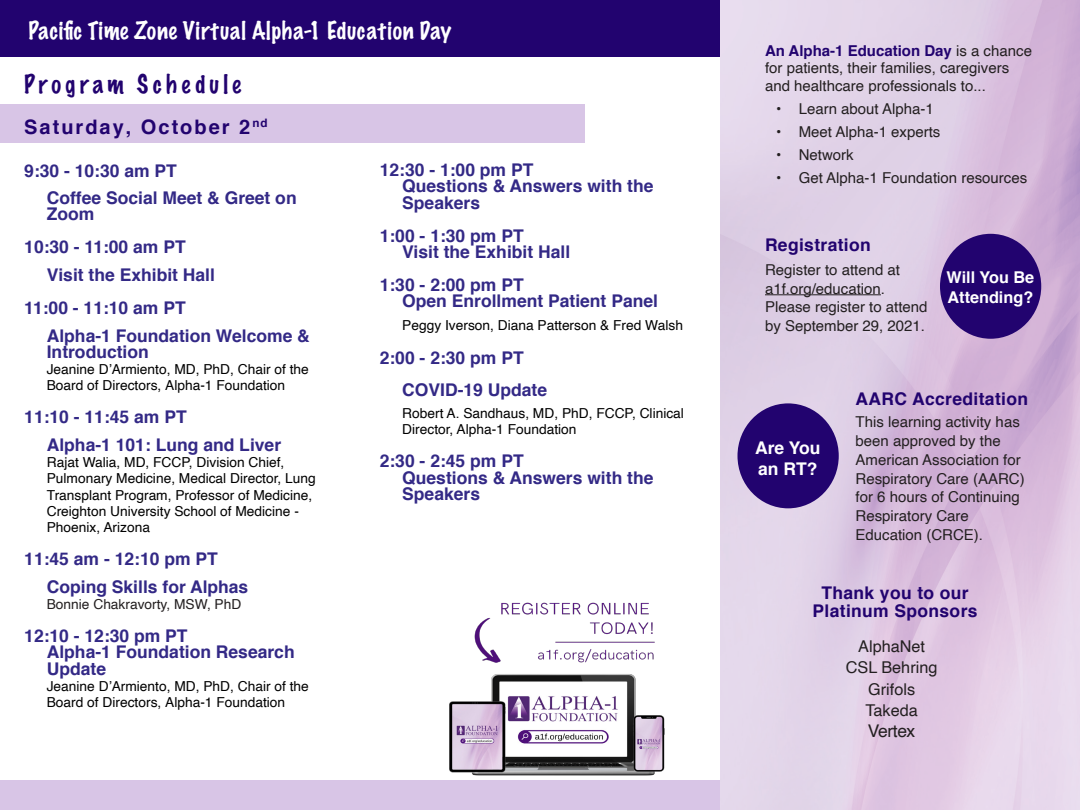
<style>
.page{position:relative;width:1080px;height:810px;background:#fff}
.page>*{position:absolute;margin:0;border:0;box-sizing:border-box;transform-origin:0 0}
.t1{font:100 23.38px "Marker Felt";letter-spacing:.18em;color:#22036f}
.t2{font:100 22.5px "Marker Felt";letter-spacing:.03em;color:#fff}
.Paragraph_Style_1{font:700 20px "Helvetica";letter-spacing:.1em;color:#22036f}
.Paragraph_Style_1-2{font:700 17.5px/16.2px "Helvetica";color:#332986}
.t3{font:700 17.5px/17.5px "Helvetica";letter-spacing:.02em;color:#22036f;text-align:center}
.t4{font:700 17.5px "Helvetica";color:#fff}
.t5{font:17.5px "Helvetica";letter-spacing:-.025em;color:#231f20}
.t6{font:16.25px "Helvetica";color:#231f20}
.t7{font:700 16.25px/19.5px "Helvetica";color:#fff}
.t8{font:15px/18.8px "Helvetica";color:#231f20}
.Paragraph_Style_1-3{font:13.75px/16.2px "Helvetica";color:#000}
.Paragraph_Style_1-4{font:13.75px "Helvetica";color:#231f20}
.s1{font-weight:700;color:#22036f}
</style>
<div class="page">
<div style="left:0;top:104px;width:585px;height:39px;background:#d8c5e6"></div>
<img style="left:720px;top:0;width:360px;height:810px">
<hr style="left:765px;top:294px;width:116px;height:1px;background:#231f20">
<div style="left:940px;top:234px;width:101px;height:105px;background:#22036f;border-radius:50%"></div>
<div style="left:738px;top:403px;width:101px;height:105px;background:#22036f;border-radius:50%"></div>
<div style="left:0;top:0;width:720px;height:57px;background:#22036f"></div>
<div style="left:360px;top:781px;width:360px;height:29px;background:#d8c5e6"></div>
<div style="left:0;top:781px;width:360px;height:29px;background:#d8c5e6"></div>
<img style="left:449px;top:602px;width:216px;height:174px">
<p class="t2" style="left:28px;top:12px;width:425px">Pacific Time Zone Virtual Alpha-1 Education Day</p>
<p class="t1" style="left:24px;top:66px;width:218px">Program Schedule</p>
<p class="Paragraph_Style_1" style="left:24px;top:111px;width:245px">Saturday, October 2<sup>nd</sup></p>
<p class="Paragraph_Style_1-2" style="left:24px;top:162px;width:154px">9:30 - 10:30 am PT</p>
<p class="Paragraph_Style_1-2" style="left:47px;top:190px;width:251px">Coffee Social Meet &amp; Greet on<br>Zoom</p>
<p class="Paragraph_Style_1-2" style="left:24px;top:239px;width:163px">10:30 - 11:00 am PT</p>
<p class="Paragraph_Style_1-2" style="left:47px;top:267px;width:170px">Visit the Exhibit Hall</p>
<p class="Paragraph_Style_1-2" style="left:24px;top:300px;width:163px">11:00 - 11:10 am PT</p>
<p class="Paragraph_Style_1-2" style="left:47px;top:327px;width:265px">Alpha-1 Foundation Welcome &amp;<br>Introduction</p>
<p class="Paragraph_Style_1-3" style="left:47px;top:361px;width:264px">Jeanine D’Armiento, MD, PhD, Chair of the<br>Board of Directors, Alpha-1 Foundation</p>
<p class="Paragraph_Style_1-2" style="left:24px;top:409px;width:164px">11:10 - 11:45 am PT</p>
<p class="Paragraph_Style_1-2" style="left:47px;top:437px;width:236px">Alpha-1 101: Lung and Liver</p>
<p class="Paragraph_Style_1-3" style="left:47px;top:455px;width:271px">Rajat Walia, MD, FCCP, Division Chief, Pulmonary Medicine, Medical Director, Lung Transplant Program, Professor of Medicine, Creighton University School of Medicine - Phoenix, Arizona</p>
<p class="Paragraph_Style_1-2" style="left:24px;top:551px;width:195px">11:45 am - 12:10 pm PT</p>
<p class="Paragraph_Style_1-2" style="left:47px;top:579px;width:203px">Coping Skills for Alphas</p>
<p class="Paragraph_Style_1-4" style="left:47px;top:594px;width:196px">Bonnie Chakravorty, MSW, PhD</p>
<p class="Paragraph_Style_1-2" style="left:47px;top:628px;width:249px;text-indent:-22px">12:10 - 12:30 pm PT<br>Alpha-1 Foundation Research<br>Update</p>
<p class="Paragraph_Style_1-3" style="left:47px;top:678px;width:264px">Jeanine D’Armiento, MD, PhD, Chair of the<br>Board of Directors, Alpha-1 Foundation</p>
<p class="Paragraph_Style_1-2" style="left:402px;top:162px;width:253px;text-indent:-22px">12:30 - 1:00 pm PT<br>Questions &amp; Answers with the<br>Speakers</p>
<p class="Paragraph_Style_1-2" style="left:402px;top:228px;width:169px;text-indent:-22px">1:00 - 1:30 pm PT<br>Visit the Exhibit Hall</p>
<p class="Paragraph_Style_1-2" style="left:402px;top:277px;width:257px;text-indent:-22px">1:30 - 2:00 pm PT<br>Open Enrollment Patient Panel</p>
<p class="Paragraph_Style_1-3" style="left:402px;top:318px;width:282px">Peggy Iverson, Diana Patterson &amp; Fred Walsh</p>
<p class="Paragraph_Style_1-2" style="left:402px;top:341px;width:146px;line-height:32.5px;text-indent:-22px">2:00 - 2:30 pm PT<br>COVID-19 Update</p>
<p class="Paragraph_Style_1-3" style="left:402px;top:405px;width:283px">Robert A. Sandhaus, MD, PhD, FCCP, Clinical<br>Director, Alpha-1 Foundation</p>
<p class="Paragraph_Style_1-2" style="left:402px;top:453px;width:253px;text-indent:-22px">2:30 - 2:45 pm PT<br>Questions &amp; Answers with the<br>Speakers</p>
<p class="t8" style="left:765px;top:42px;width:269px;line-height:17.5px"><span class="s1">An Alpha-1 Education Day</span> is a chance for patients, their families, caregivers and healthcare professionals to...</p>
<p class="t8" style="left:776px;top:100px;width:159px">• Learn about Alpha-1</p>
<p class="t8" style="left:776px;top:123px;width:166px">• Meet Alpha-1 experts</p>
<p class="t8" style="left:776px;top:146px;width:79px">• Network</p>
<p class="t8" style="left:776px;top:169px;width:252px">• Get Alpha-1 Foundation resources</p>
<p class="t3" style="left:765px;top:236px;width:107px">Registration</p>
<p class="t8" style="left:765px;top:261px;width:137px">Register to attend at</p>
<p class="t8" style="left:765px;top:279px;width:122px">a1f.org/education.</p>
<p class="t8" style="left:765px;top:298px;width:164px">Please register to attend by September 29, 2021.</p>
<p class="t7" style="left:947px;top:268px;width:89px">Will You Be<br>Attending?</p>
<p class="t4" style="left:755px;top:434px;width:67px">Are You</p>
<p class="t4" style="left:758px;top:455px;width:61px">an RT?</p>
<p class="t3" style="left:856px;top:390px;width:174px">AARC Accreditation</p>
<p class="t8" style="left:856px;top:413px;width:171px">This learning activity has been approved by the<br>American Association for<br>Respiratory Care (AARC) for 6 hours of Continuing<br>Respiratory Care<br>Education (CRCE).</p>
<p class="t3" style="left:813px;top:584px;width:167px">Thank you to our<br>Platinum Sponsors</p>
<p class="t6" style="left:858px;top:634px;width:68px">AlphaNet</p>
<p class="t6" style="left:846px;top:655px;width:93px">CSL Behring</p>
<p class="t6" style="left:868px;top:676px;width:48px">Grifols</p>
<p class="t6" style="left:865px;top:698px;width:54px">Takeda</p>
<p class="t5" style="left:868px;top:717px;width:49px">Vertex</p>
</div>
